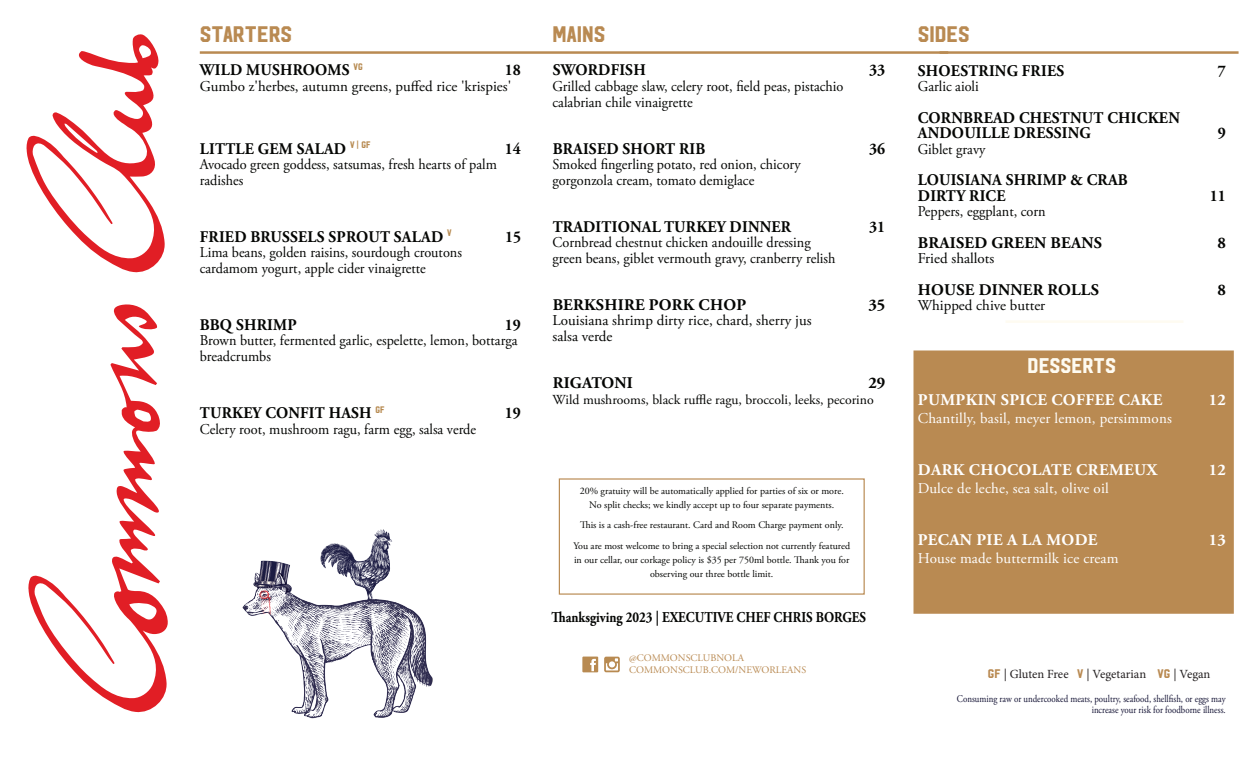
<style>
.page{position:relative;width:1260px;height:765px;background:#fff}
.page>*{position:absolute;margin:0;border:0;box-sizing:border-box;transform-origin:0 0}
.t1{font:22.5px "Hudson NY";color:#b98a52}
.t2{font:21.25px "Hudson NY";color:#fefbf1}
.t3{font:700 16.25px/15.6px "Adobe Garamond Pro";letter-spacing:.015em;color:#040503;scale:.95 1}
.t4{font:700 16.25px "Adobe Garamond Pro";letter-spacing:.015em;color:#040503}
.t5{font:700 16.25px "Adobe Garamond Pro";letter-spacing:.025em;color:#fff}
.t6{font:15px/15.6px "Adobe Garamond Pro";color:#040503;scale:.95 1}
.t7{font:15px/15.6px "Adobe Garamond Pro";color:#040503}
.t8{font:15px "Adobe Garamond Pro";letter-spacing:.01em;color:#fff}
.t9{font:700 15px "Adobe Garamond Pro";color:#040503;scale:.86 1}
.t10{font:13.75px "Adobe Garamond Pro";color:#040503}
.t11{font:12.5px "Minion Pro";letter-spacing:-.005em;color:#231f20}
.t12{font:10.25px/11.2px "Adobe Garamond Pro";color:#121133;text-align:right;scale:.86 1}
.t13{font:10px/13.8px "Adobe Garamond Pro";color:#040503;text-align:center}
.t14{font:10px "Adobe Garamond Pro";color:#b98a52}
.s1{font-family:"Hudson NY";color:#b98a52}
</style>
<div class="page">
<svg style="left:26px;top:34px;width:139px;height:239px"></svg>
<svg style="left:28px;top:304px;width:140px;height:409px"></svg>
<hr style="left:200px;top:51px;width:748px;height:3px;background:#b98a52">
<hr style="left:1006px;top:320px;width:177px;height:3px;background:#fefbf1">
<svg style="left:582px;top:657px;width:16px;height:15px"></svg>
<svg style="left:604px;top:657px;width:16px;height:15px"></svg>
<img style="left:242px;top:529px;width:191px;height:190px">
<hr style="left:940px;top:51px;width:299px;height:3px;background:#b98a52">
<div style="left:913px;top:350px;width:321px;height:264px;background:#b98a52;border:8px solid #b98a52"></div>
<div style="left:559px;top:478px;width:306px;height:117px;border:1px solid #b98a52"></div>
<p class="t1" style="left:200px;top:20px;width:94px">STARTERS</p>
<p class="t3" style="left:200px;top:63px;width:173px">WILD MUSHROOMS <sup>VG</sup></p>
<p class="t3" style="left:505px;top:63px;width:18px">18</p>
<p class="t7" style="left:200px;top:79px;width:313px">Gumbo z'herbes, autumn greens, puffed rice 'krispies'</p>
<p class="t3" style="left:200px;top:141px;width:181px">LITTLE GEM SALAD <sup>V</sup> <sup>|GF</sup></p>
<p class="t3" style="left:505px;top:141px;width:18px">14</p>
<p class="t6" style="left:200px;top:157px;width:314px">Avocado green goddess, satsumas, fresh hearts of palm radishes</p>
<p class="t3" style="left:200px;top:229px;width:266px">FRIED BRUSSELS SPROUT SALAD <sup>V</sup></p>
<p class="t3" style="left:505px;top:229px;width:18px">15</p>
<p class="t6" style="left:200px;top:245px;width:278px">Lima beans, golden raisins, sourdough croutons</p>
<p class="t6" style="left:200px;top:261px;width:240px">cardamom yogurt, apple cider vinaigrette</p>
<p class="t3" style="left:200px;top:317px;width:103px">BBQ SHRIMP</p>
<p class="t3" style="left:505px;top:317px;width:18px">19</p>
<p class="t6" style="left:200px;top:333px;width:336px">Brown butter, fermented garlic, espelette, lemon, bottarga breadcrumbs</p>
<p class="t3" style="left:200px;top:405px;width:196px">TURKEY CONFIT HASH <sup>GF</sup></p>
<p class="t3" style="left:505px;top:405px;width:18px">19</p>
<p class="t6" style="left:200px;top:422px;width:292px">Celery root, mushroom ragu, farm egg, salsa verde</p>
<p class="t1" style="left:553px;top:20px;width:54px">MAINS</p>
<p class="t3" style="left:553px;top:63px;width:99px">SWORDFISH</p>
<p class="t3" style="left:869px;top:63px;width:18px">33</p>
<p class="t6" style="left:553px;top:79px;width:308px">Grilled cabbage slaw, celery root, field peas, pistachio calabrian chile vinaigrette</p>
<p class="t3" style="left:553px;top:141px;width:162px">BRAISED SHORT RIB</p>
<p class="t3" style="left:869px;top:141px;width:18px">36</p>
<p class="t6" style="left:553px;top:157px;width:263px">Smoked fingerling potato, red onion, chicory gorgonzola cream, tomato demiglace</p>
<p class="t3" style="left:553px;top:219px;width:253px">TRADITIONAL TURKEY DINNER</p>
<p class="t3" style="left:869px;top:219px;width:18px">31</p>
<p class="t6" style="left:553px;top:235px;width:299px">Cornbread chestnut chicken andouille dressing green beans, giblet vermouth gravy, cranberry relish</p>
<p class="t4" style="left:553px;top:295px;width:195px">BERKSHIRE PORK CHOP</p>
<p class="t4" style="left:868px;top:295px;width:18px">35</p>
<p class="t7" style="left:553px;top:313px;width:260px">Louisiana shrimp dirty rice, chard, sherry jus salsa verde</p>
<p class="t4" style="left:553px;top:373px;width:82px">RIGATONI</p>
<p class="t4" style="left:868px;top:373px;width:18px">29</p>
<p class="t10" style="left:553px;top:391px;width:323px">Wild mushrooms, black ruffle ragu, broccoli, leeks, pecorino</p>
<p class="t13" style="left:580px;top:485px;width:266px">20% gratuity will be automatically applied for parties of six or more.<br>No split checks; we kindly accept up to four separate payments.</p>
<p class="t13" style="left:580px;top:518px;width:265px">This is a cash-free restaurant. Card and Room Charge payment only.</p>
<p class="t13" style="left:573px;top:540px;width:278px">You are most welcome to bring a special selection not currently featured in our cellar, our corkage policy is $35 per 750ml bottle. Thank you for observing our three bottle limit.</p>
<p class="t9" style="left:551px;top:609px;width:367px">Thanksgiving 2023 | EXECUTIVE CHEF CHRIS BORGES</p>
<p class="t1" style="left:918px;top:20px;width:53px">SIDES</p>
<p class="t3" style="left:918px;top:63px;width:156px">SHOESTRING FRIES</p>
<p class="t3" style="left:1218px;top:63px;width:10px">7</p>
<p class="t6" style="left:918px;top:79px;width:66px">Garlic aioli</p>
<p class="t3" style="left:918px;top:110px;width:277px">CORNBREAD CHESTNUT CHICKEN<br>ANDOUILLE DRESSING</p>
<p class="t3" style="left:1218px;top:126px;width:10px">9</p>
<p class="t6" style="left:918px;top:142px;width:73px">Giblet gravy</p>
<p class="t3" style="left:918px;top:172px;width:222px">LOUISIANA SHRIMP &amp; CRAB<br>DIRTY RICE</p>
<p class="t3" style="left:1210px;top:188px;width:18px">11</p>
<p class="t6" style="left:918px;top:204px;width:136px">Peppers, eggplant, corn</p>
<p class="t4" style="left:918px;top:233px;width:186px">BRAISED GREEN BEANS</p>
<p class="t4" style="left:1217px;top:233px;width:10px">8</p>
<p class="t7" style="left:918px;top:251px;width:78px">Fried shallots</p>
<p class="t4" style="left:918px;top:280px;width:182px">HOUSE DINNER ROLLS</p>
<p class="t4" style="left:1217px;top:280px;width:10px">8</p>
<p class="t7" style="left:918px;top:298px;width:129px">Whipped chive butter</p>
<p class="t2" style="left:1028px;top:352px;width:90px">DESSERTS</p>
<p class="t5" style="left:918px;top:391px;width:246px">PUMPKIN SPICE COFFEE CAKE</p>
<p class="t5" style="left:1209px;top:391px;width:19px">12</p>
<p class="t8" style="left:918px;top:409px;width:256px">Chantilly, basil, meyer lemon, persimmons</p>
<p class="t5" style="left:918px;top:461px;width:241px">DARK CHOCOLATE CREMEUX</p>
<p class="t5" style="left:1209px;top:461px;width:19px">12</p>
<p class="t8" style="left:918px;top:479px;width:192px">Dulce de leche, sea salt, olive oil</p>
<p class="t5" style="left:918px;top:531px;width:181px">PECAN PIE A LA MODE</p>
<p class="t5" style="left:1209px;top:531px;width:19px">13</p>
<p class="t8" style="left:918px;top:549px;width:202px">House made buttermilk ice cream</p>
<p class="t14" style="left:629px;top:652px;width:116px">@COMMONSCLUBNOLA</p>
<p class="t14" style="left:629px;top:664px;width:179px">COMMONSCLUB.COM/NEWORLEANS</p>
<p class="t11" style="left:988px;top:666px;width:224px"><span class="s1">GF</span> | Gluten Free <span class="s1">V</span> | Vegetarian <span class="s1">VG</span> | Vegan</p>
<p class="t12" style="left:957px;top:693px;width:314px">Consuming raw or undercooked meats, poultry, seafood, shellfish, or eggs may increase your risk for foodborne illness.</p>
</div>
